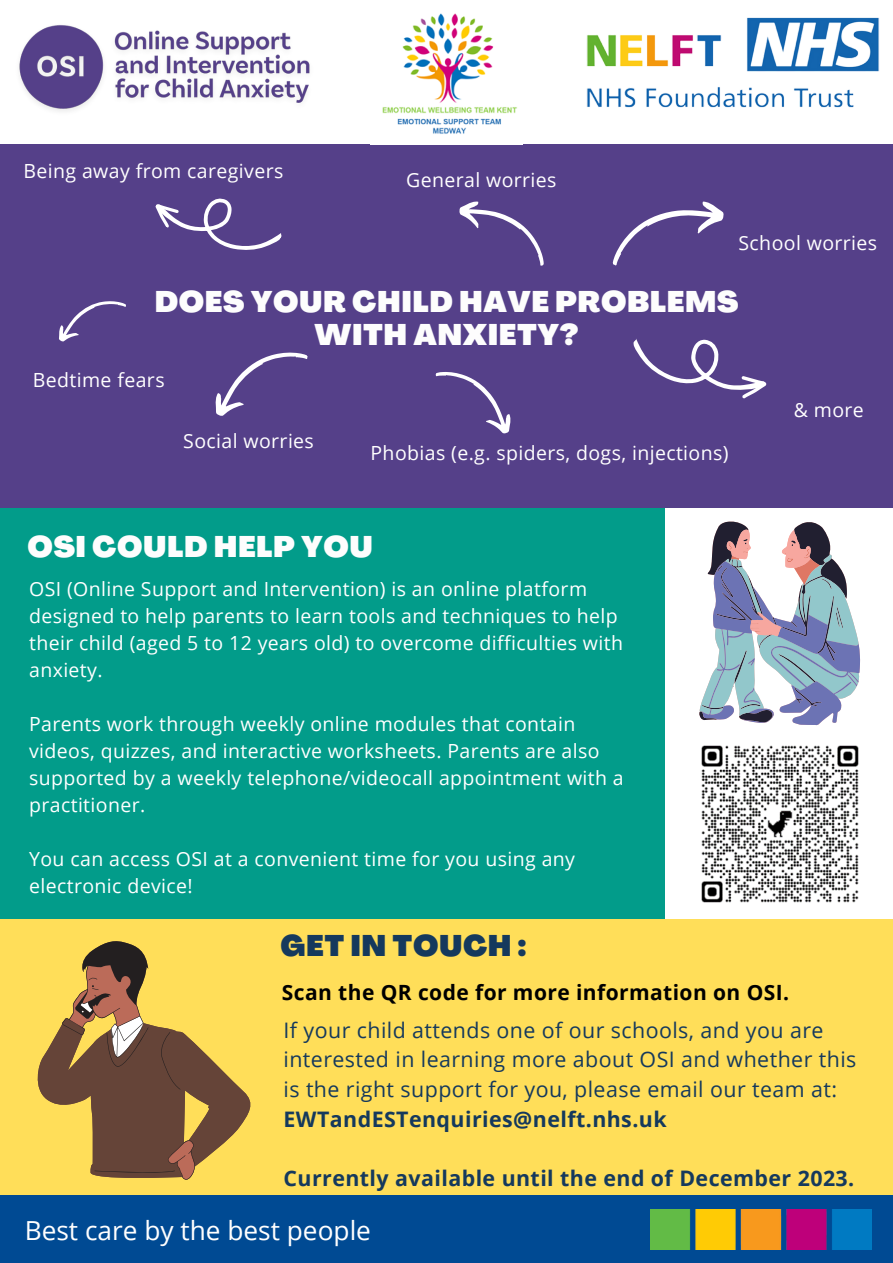
<style>
.page{position:relative;width:893px;height:1263px;background:#fff}
.page>*{position:absolute;margin:0;border:0;box-sizing:border-box;transform-origin:0 0}
.t1{font:900 29.25px "Agrandir";letter-spacing:.02em;color:#fdfdfd}
.t2{font:900 29.25px "Agrandir";letter-spacing:.02em;color:#15395d}
.t3{font:26.25px "Open Sans";color:#fff}
.t4{font:21.38px/29.8px "Open Sans";letter-spacing:.02em;color:#15395d}
.t5{font:700 21.38px "Open Sans";letter-spacing:.02em;color:#15395d}
.t6{font:700 21px "Open Sans";letter-spacing:.02em;color:#000}
.t7{font:19.5px/27px "Open Sans";letter-spacing:.02em;color:#fff}
.s1{font-weight:700}
</style>
<div class="page">
<div style="left:0;top:501px;width:665px;height:421px;background:#029c8a"></div>
<div style="left:0;top:144px;width:893px;height:364px;background:#554089"></div>
<div style="left:0;top:919px;width:893px;height:290px;background:#ffde59"></div>
<div style="left:0;top:1195px;width:893px;height:68px;background:#004a93"></div>
<img style="left:19px;top:25px;width:291px;height:86px">
<img style="left:651px;top:1209px;width:220px;height:40px">
<img style="left:586px;top:17px;width:293px;height:91px">
<svg style="left:699px;top:521px;width:161px;height:204px"></svg>
<svg style="left:37px;top:941px;width:214px;height:239px"></svg>
<svg style="left:215px;top:352px;width:93px;height:64px"></svg>
<svg style="left:59px;top:301px;width:67px;height:41px"></svg>
<svg style="left:633px;top:339px;width:133px;height:59px"></svg>
<svg style="left:435px;top:372px;width:76px;height:62px"></svg>
<svg style="left:612px;top:201px;width:112px;height:65px"></svg>
<svg style="left:459px;top:201px;width:85px;height:65px"></svg>
<svg style="left:155px;top:198px;width:127px;height:52px"></svg>
<img style="left:382px;top:13px;width:135px;height:121px">
<img style="left:701px;top:745px;width:158px;height:158px">
<p class="t7" style="left:23px;top:157px;width:261px">Being away from caregivers</p>
<p class="t7" style="left:406px;top:166px;width:152px">General worries</p>
<p class="t7" style="left:738px;top:229px;width:140px">School worries</p>
<p class="t1" style="left:155px;top:290px;width:585px">DOES YOUR CHILD HAVE PROBLEMS</p>
<p class="t1" style="left:314px;top:323px;width:265px">WITH ANXIETY?</p>
<p class="t7" style="left:33px;top:366px;width:133px">Bedtime fears</p>
<p class="t7" style="left:183px;top:427px;width:132px">Social worries</p>
<p class="t7" style="left:370px;top:439px;width:359px">Phobias (e.g. spiders, dogs, injections)</p>
<p class="t1" style="left:27px;top:535px;width:347px">OSI COULD HELP YOU</p>
<p class="t7" style="left:29px;top:575px;width:595px">OSI (Online Support and Intervention) is an online platform designed to help parents to learn tools and techniques to help their child (aged 5 to 12 years old) to overcome difficulties with anxiety.</p>
<p class="t7" style="left:29px;top:710px;width:596px">Parents work through weekly online modules that contain videos, quizzes, and interactive worksheets. Parents are also supported by a weekly telephone/videocall appointment with a practitioner.</p>
<p class="t7" style="left:29px;top:845px;width:547px">You can access OSI at a convenient time for you using any electronic device!</p>
<p class="t2" style="left:280px;top:934px;width:247px">GET IN TOUCH :</p>
<p class="t7" style="left:794px;top:396px;width:72px">&amp; more</p>
<p class="t6" style="left:282px;top:978px;width:509px">Scan the QR code for more information on OSI.</p>
<p class="t4" style="left:283px;top:1014px;width:574px">If your child attends one of our schools, and you are interested in learning more about OSI and whether this is the right support for you, please email our team at:<br><span class="s1">EWTandESTenquiries@nelft.nhs.uk</span></p>
<p class="t5" style="left:283px;top:1163px;width:572px">Currently available until the end of December 2023.</p>
<p class="t3" style="left:25px;top:1212px;width:348px">Best care by the best people</p>
</div>
